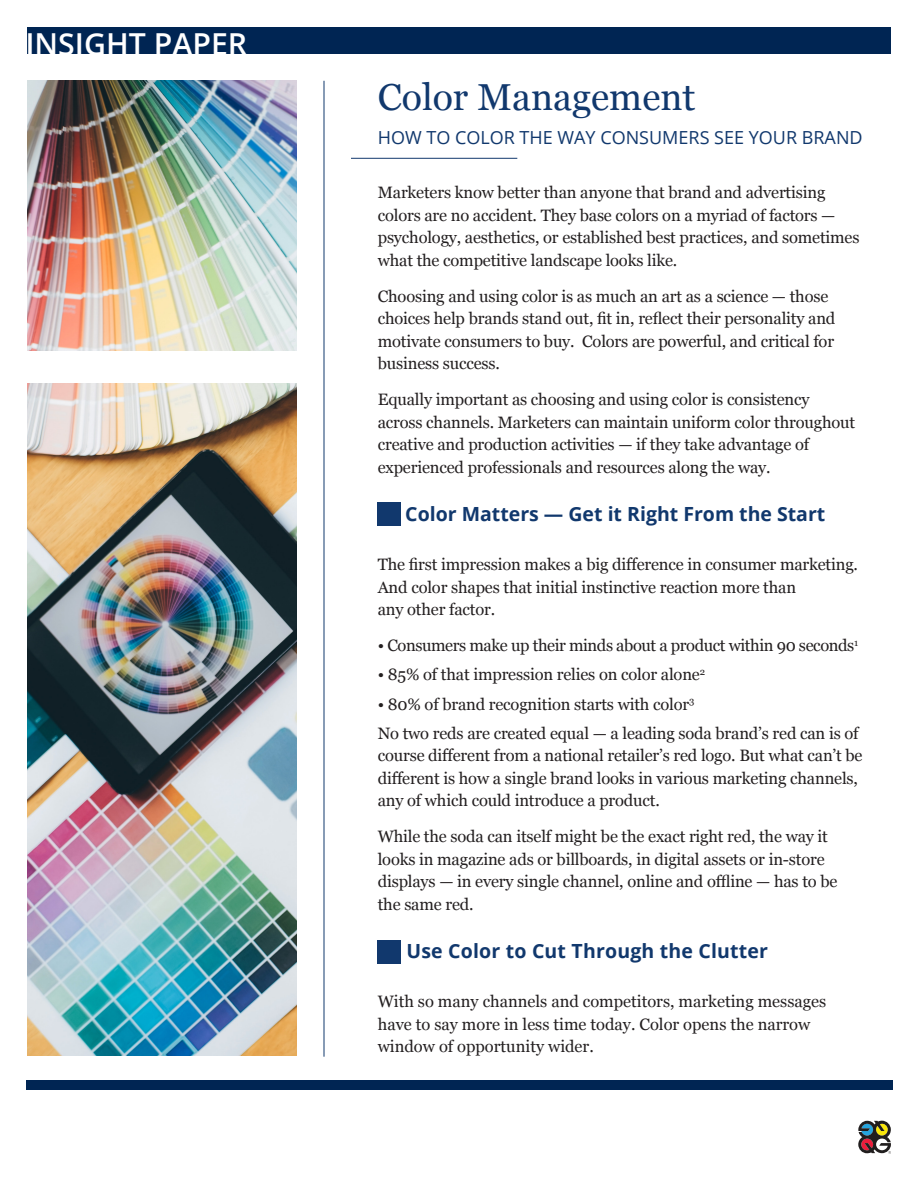
<style>
.page{position:relative;width:918px;height:1188px;background:#fff}
.page>*{position:absolute;margin:0;border:0;box-sizing:border-box;transform-origin:0 0}
.t1{font:37.5px "Georgia";color:#11386d}
.t2{font:600 30.3px "Open Sans";color:#fff}
.t3{font:700 19.5px "Open Sans";color:#11386d}
.t4{font:18px "Open Sans";color:#11386d}
.t5{font:16.5px/22.5px "Georgia";letter-spacing:-.01em;color:#231f20}
</style>
<div class="page">
<img style="left:28px;top:81px;width:269px;height:270px">
<div style="left:378px;top:502px;width:23px;height:24px;background:#11386d"></div>
<div style="left:378px;top:941px;width:23px;height:23px;background:#11386d"></div>
<div style="left:27px;top:27px;width:864px;height:27px;background:#002553"></div>
<hr style="left:324px;top:81px;width:1px;height:976px;background:#11386d">
<hr style="left:351px;top:158px;width:166px;height:1px;background:#11386d">
<img style="left:28px;top:383px;width:269px;height:673px">
<div style="left:26px;top:1080px;width:866px;height:10px;background:#002553"></div>
<svg style="left:858px;top:1121px;width:33px;height:33px"></svg>
<p class="t2" style="left:25px;top:23px;width:223px">INSIGHT PAPER</p>
<p class="t1" style="left:378px;top:70px;width:319px">Color Management</p>
<p class="t4" style="left:378px;top:125px;width:486px">HOW TO COLOR THE WAY CONSUMERS SEE YOUR BRAND</p>
<p class="t5" style="left:378px;top:181px;width:483px">Marketers know better than anyone that brand and advertising colors are no accident. They base colors on a myriad of factors — psychology, aesthetics, or established best practices, and sometimes what the competitive landscape looks like.</p>
<p class="t5" style="left:378px;top:284px;width:459px">Choosing and using color is as much an art as a science — those choices help brands stand out, fit in, reflect their personality and motivate consumers to buy. Colors are powerful, and critical for business success.</p>
<p class="t5" style="left:378px;top:388px;width:479px">Equally important as choosing and using color is consistency across channels. Marketers can maintain uniform color throughout creative and production activities — if they take advantage of experienced professionals and resources along the way.</p>
<p class="t3" style="left:405px;top:500px;width:422px">Color Matters — Get it Right From the Start</p>
<p class="t5" style="left:378px;top:553px;width:482px">The first impression makes a big difference in consumer marketing.<br>And color shapes that initial instinctive reaction more than<br>any other factor.</p>
<p class="t5" style="left:378px;top:634px;width:482px">• Consumers make up their minds about a product within 90 seconds<sup>1</sup></p>
<p class="t5" style="left:378px;top:663px;width:329px">• 85% of that impression relies on color alone<sup>2</sup></p>
<p class="t5" style="left:378px;top:692px;width:318px">• 80% of brand recognition starts with color<sup>3</sup></p>
<p class="t5" style="left:378px;top:721px;width:486px">No two reds are created equal — a leading soda brand’s red can is of course different from a national retailer’s red logo. But what can’t be different is how a single brand looks in various marketing channels, any of which could introduce a product.</p>
<p class="t5" style="left:378px;top:825px;width:461px">While the soda can itself might be the exact right red, the way it looks in magazine ads or billboards, in digital assets or in-store displays — in every single channel, online and offline — has to be the same red.</p>
<p class="t3" style="left:406px;top:937px;width:363px">Use Color to Cut Through the Clutter</p>
<p class="t5" style="left:378px;top:990px;width:450px">With so many channels and competitors, marketing messages have to say more in less time today. Color opens the narrow window of opportunity wider.</p>
</div>
